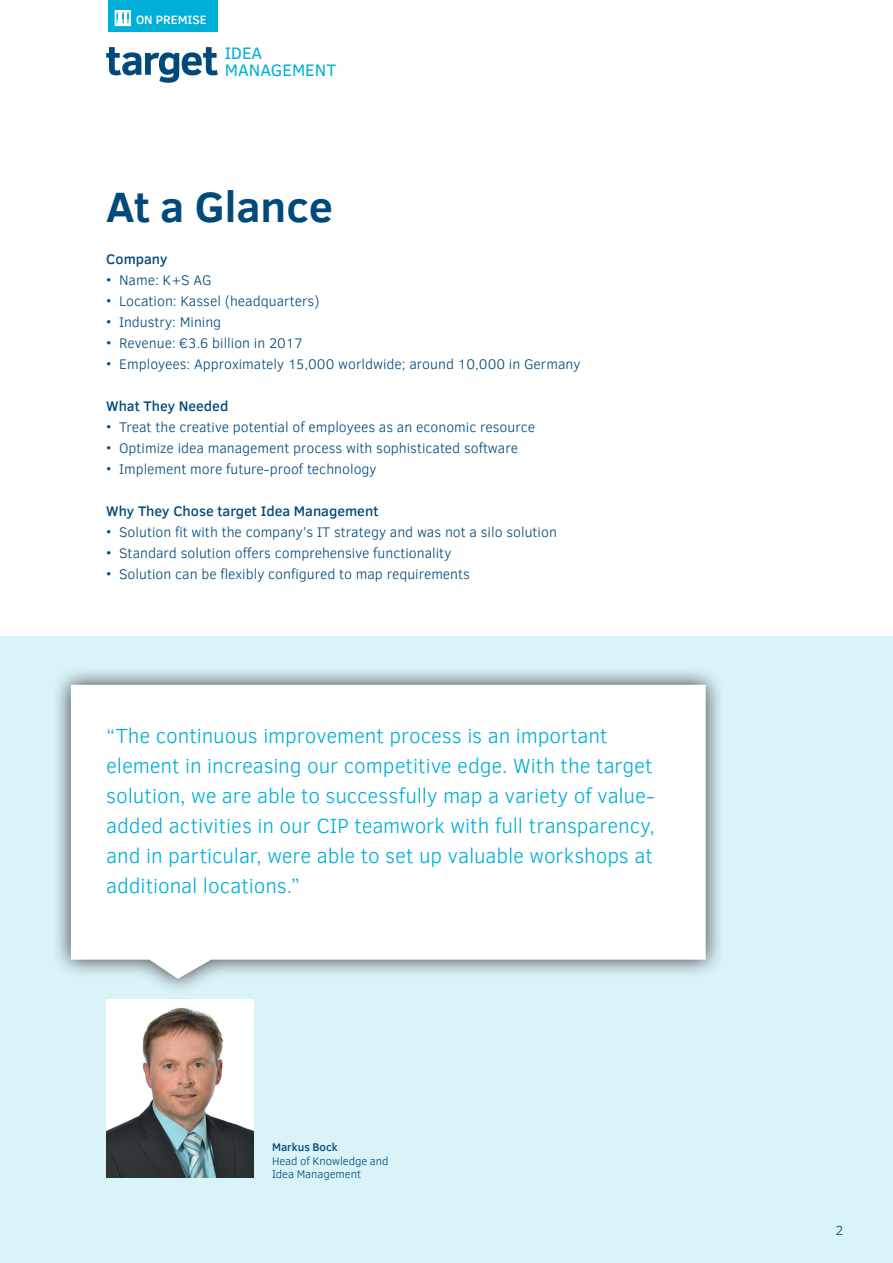
<style>
.page{position:relative;width:893px;height:1263px;background:#fff}
.page>*{position:absolute;margin:0;border:0;box-sizing:border-box;transform-origin:0 0}
.t1{font:700 43.5px "Clear Sans";color:#00497b}
.t2{font:300 21px/30px "Clear Sans";letter-spacing:-.005em;color:#00afd7}
.t3{font:17.1px "Clear Sans";color:#00afd7}
.t4{font:300 14.25px "Clear Sans";color:#00497b}
.t5{font:500 14.25px "Clear Sans";color:#00497b}
.t6{font:300 13.5px "Clear Sans";color:#00497b}
.t7{font:500 12.3px "Clear Sans";color:#fff}
.t8{font:300 11.4px "Clear Sans";color:#00497b}
.t9{font:500 11.4px "Clear Sans";color:#00497b}
</style>
<div class="page">
<div style="left:0;top:636px;width:893px;height:627px;background:#d9f3f9"></div>
<img style="left:106px;top:999px;width:148px;height:179px">
<div style="left:52px;top:665px;width:673px;height:331px;background:#231f20;opacity:.9"></div>
<div style="left:71px;top:685px;width:635px;height:294px;background:#fff"></div>
<div style="left:108px;top:0;width:109px;height:32px;background:#00afd7"></div>
<svg style="left:115px;top:10px;width:16px;height:16px"></svg>
<svg style="left:106px;top:47px;width:112px;height:36px"></svg>
<p class="t7" style="left:136px;top:11px;width:72px">ON PREMISE</p>
<p class="t3" style="left:225px;top:41px;width:39px">IDEA</p>
<p class="t3" style="left:225px;top:59px;width:113px">MANAGEMENT</p>
<p class="t1" style="left:106px;top:175px;width:228px">At a Glance</p>
<p class="t5" style="left:106px;top:249px;width:63px">Company</p>
<p class="t4" style="left:106px;top:271px;width:107px">• Name: K+S AG</p>
<p class="t4" style="left:106px;top:292px;width:215px">• Location: Kassel (headquarters)</p>
<p class="t4" style="left:106px;top:313px;width:116px">• Industry: Mining</p>
<p class="t4" style="left:106px;top:334px;width:198px">• Revenue: €3.6 billion in 2017</p>
<p class="t4" style="left:106px;top:355px;width:476px">• Employees: Approximately 15,000 worldwide; around 10,000 in Germany</p>
<p class="t5" style="left:106px;top:396px;width:124px">What They Needed</p>
<p class="t4" style="left:106px;top:418px;width:430px">• Treat the creative potential of employees as an economic resource</p>
<p class="t4" style="left:106px;top:439px;width:413px">• Optimize idea management process with sophisticated software</p>
<p class="t4" style="left:106px;top:460px;width:272px">• Implement more future-proof technology</p>
<p class="t5" style="left:106px;top:501px;width:274px">Why They Chose target Idea Management</p>
<p class="t4" style="left:106px;top:523px;width:452px">• Solution fit with the company’s IT strategy and was not a silo solution</p>
<p class="t4" style="left:106px;top:544px;width:347px">• Standard solution offers comprehensive functionality</p>
<p class="t4" style="left:106px;top:565px;width:365px">• Solution can be flexibly configured to map requirements</p>
<p class="t2" style="left:106px;top:721px;width:550px">“The continuous improvement process is an important element in increasing our competitive edge. With the target solution, we are able to successfully map a variety of value&shy;added activities in our CIP teamwork with full transparency, and in particular, were able to set up valuable workshops at additional locations.”</p>
<p class="t9" style="left:272px;top:1139px;width:67px">Markus Bock</p>
<p class="t8" style="left:272px;top:1153px;width:118px">Head of Knowledge and</p>
<p class="t8" style="left:272px;top:1167px;width:91px">Idea Management</p>
<p class="t6" style="left:836px;top:1221px;width:9px">2</p>
</div>
